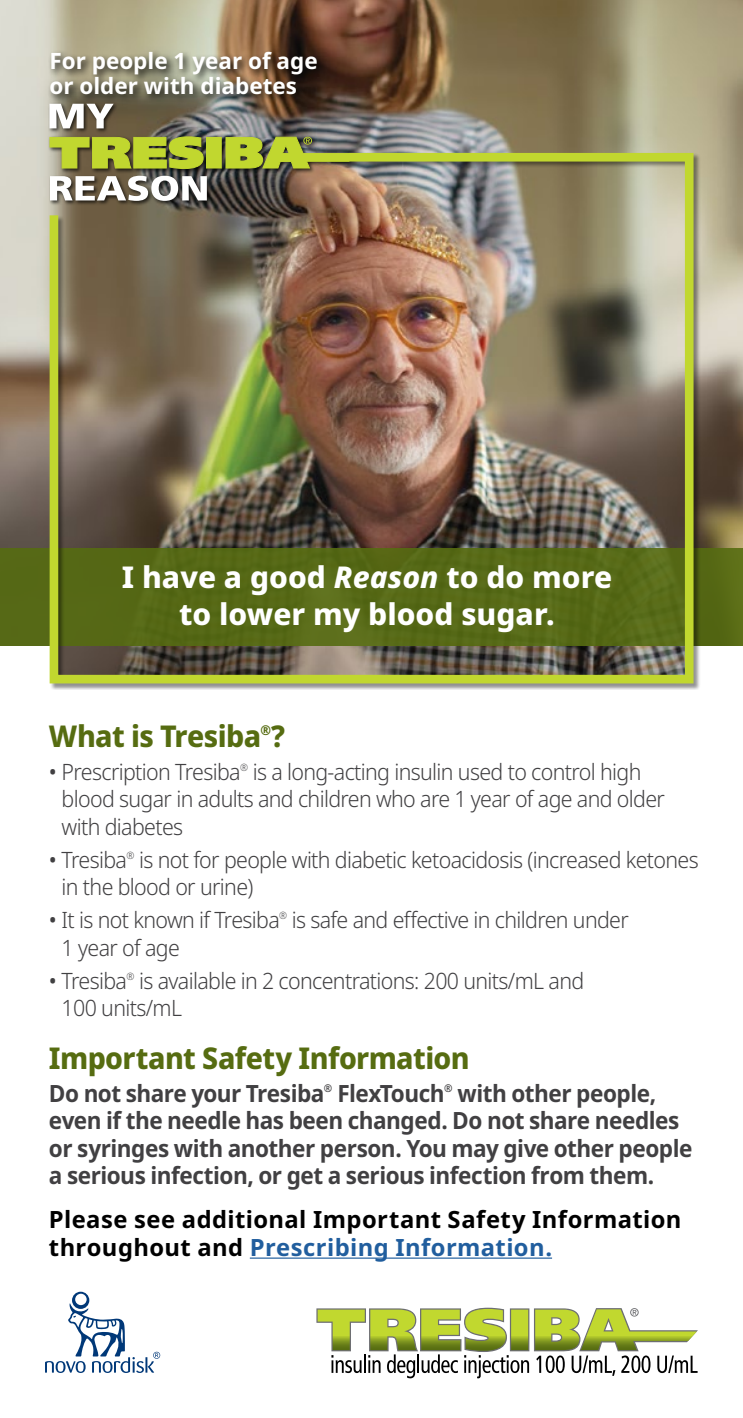
<style>
.page{position:relative;width:743px;height:1418px;background:#fff}
.page>*{position:absolute;margin:0;border:0;box-sizing:border-box;transform-origin:0 0}
.t1{font:800 30px/37.5px "Apis";color:#fff;text-align:center}
.t2{font:800 30px "Apis";letter-spacing:-.02em;color:#566c11;scale:.95 1}
.t3{font:700 23.75px/27.5px "Apis";letter-spacing:-.02em;color:#414042;scale:.95 1}
.t4{font:700 23.75px/27.5px "Apis";letter-spacing:.015em;color:#000}
.t5{font:300 22.5px/27.5px "Apis";letter-spacing:-.03em;color:#414042;scale:.95 1}
.t6{font:700 22.5px/25px "Apis";color:#fff}
.s1{font-style:italic}
.s2{font-weight:400}
.s3{color:#215e9e}
</style>
<div class="page">
<img style="left:0;top:0;width:742px;height:548px">
<div style="left:0;top:548px;width:742px;height:97px;background:#566c11"></div>
<div style="left:48px;top:48px;width:280px;height:57px;background:#000;opacity:.75"></div>
<div style="left:48px;top:102px;width:315px;height:104px;background:#000;opacity:.7"></div>
<svg style="left:49px;top:136px;width:309px;height:13px;background:#9ba940"></svg>
<svg style="left:49px;top:104px;width:65px;height:24px"></svg>
<img style="left:45px;top:149px;width:652px;height:539px">
<hr style="left:250px;top:1257px;width:302px;height:1px;background:#215e9e">
<svg style="left:316px;top:1307px;width:382px;height:71px"></svg>
<svg style="left:45px;top:1291px;width:115px;height:81px"></svg>
<p class="t6" style="left:49px;top:49px;width:270px">For people 1 year of age or older with diabetes</p>
<h1 class="t1" style="left:122px;top:558px;width:491px">I have a good <span class="s1">Reason</span> to do more to lower my blood sugar.</h1>
<h1 class="t2" style="left:49px;top:714px;width:250px">What is Tresiba<sup>®</sup>?</h1>
<p class="t5" style="left:62px;top:758px;width:636px;text-indent:-13px"><span class="s2">•</span> Prescription Tresiba<sup>®</sup> is a long-acting insulin used to control high blood sugar in adults and children who are 1 year of age and older with diabetes</p>
<p class="t5" style="left:62px;top:846px;width:672px;text-indent:-13px"><span class="s2">•</span> Tresiba<sup>®</sup> is not for people with diabetic ketoacidosis (increased ketones in the blood or urine)</p>
<p class="t5" style="left:62px;top:907px;width:598px;text-indent:-13px"><span class="s2">•</span> It is not known if Tresiba<sup>®</sup> is safe and effective in children under<br>1 year of age</p>
<p class="t5" style="left:62px;top:967px;width:551px;text-indent:-13px"><span class="s2">•</span> Tresiba<sup>®</sup> is available in 2 concentrations: 200 units/mL and<br>100 units/mL</p>
<h1 class="t2" style="left:49px;top:1035px;width:444px">Important Safety Information</h1>
<p class="t3" style="left:49px;top:1079px;width:678px">Do not share your Tresiba<sup>®</sup> FlexTouch<sup>®</sup> with other people, even if the needle has been changed. Do not share needles or syringes with another person. You may give other people a serious infection, or get a serious infection from them.</p>
<p class="t4" style="left:49px;top:1206px;width:634px">Please see additional Important Safety Information throughout and <span class="s3">Prescribing Information.</span></p>
</div>
